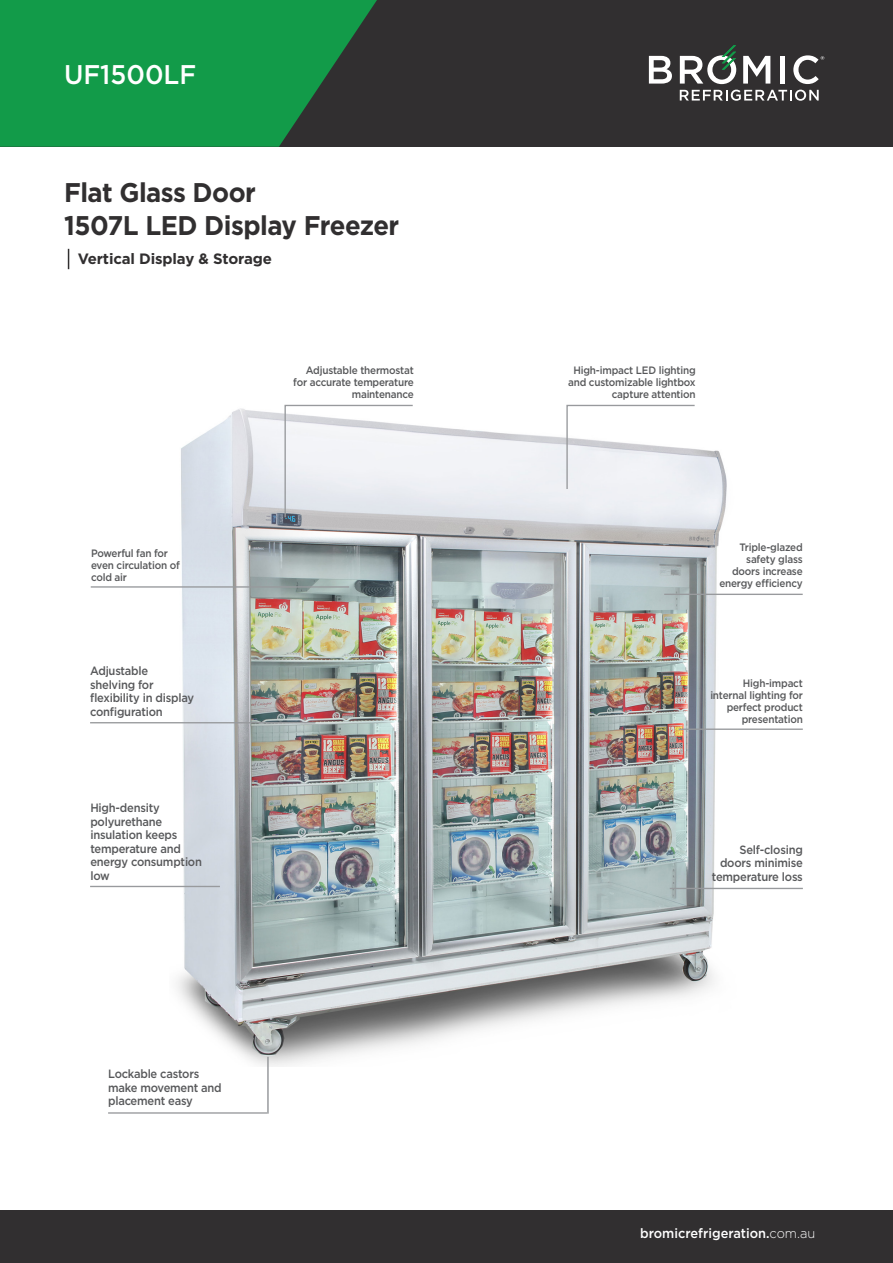
<style>
.page{position:relative;width:893px;height:1263px;background:#fff}
.page>*{position:absolute;margin:0;border:0;box-sizing:border-box;transform-origin:0 0}
.t1{font:700 27px "Gotham";letter-spacing:-.02em;color:#312f30;scale:.95 1}
.t2{font:500 27px "Gotham";color:#fff;scale:.95 1}
.t3{font:700 15px "Gotham";letter-spacing:-.01em;color:#312f30}
.t4{font:500 13.5px "Gotham";color:#fff;scale:.95 1}
.t5{font:500 12px/13.5px "Gotham";letter-spacing:-.02em;color:#57585a;scale:.93 1}
.t6{font:500 10.65px/12px "Gotham";letter-spacing:-.02em;color:#57585a;text-align:right;scale:.93 1}
.s1{font-weight:300}
</style>
<div class="page">
<div style="left:0;top:0;width:893px;height:147px;background:#312f30"></div>
<svg style="left:0;top:0;width:377px;height:147px;fill:#129b49"></svg>
<div style="left:0;top:1211px;width:893px;height:52px;background:#312f30"></div>
<img style="left:170px;top:408px;width:566px;height:658px">
<hr style="left:91px;top:586px;width:258px;height:2px;background:#989a9d">
<hr style="left:90px;top:722px;width:225px;height:1px;background:#989a9d">
<hr style="left:670px;top:888px;width:133px;height:1px;background:#989a9d">
<hr style="left:108px;top:1112px;width:159px;height:2px;background:#989a9d">
<hr style="left:267px;top:1057px;width:2px;height:57px;background:#989a9d">
<hr style="left:679px;top:728px;width:124px;height:2px;background:#989a9d">
<hr style="left:90px;top:886px;width:130px;height:1px;background:#989a9d">
<hr style="left:664px;top:594px;width:139px;height:1px;background:#989a9d">
<svg style="left:566px;top:404px;width:130px;height:86px"></svg>
<svg style="left:284px;top:404px;width:130px;height:115px"></svg>
<svg style="left:649px;top:56px;width:23px;height:28px"></svg>
<svg style="left:743px;top:56px;width:27px;height:28px"></svg>
<div style="left:780px;top:56px;width:5px;height:28px;background:#fff"></div>
<svg style="left:793px;top:55px;width:31px;height:29px"></svg>
<svg style="left:680px;top:45px;width:56px;height:39px"></svg>
<svg style="left:680px;top:90px;width:139px;height:11px"></svg>
<svg style="left:68px;top:249px;width:1px;height:20px"></svg>
<p class="t2" style="left:64px;top:57px;width:141px">UF1500LF</p>
<p class="t1" style="left:64px;top:175px;width:203px">Flat Glass Door</p>
<p class="t1" style="left:64px;top:208px;width:354px">1507L LED Display Freezer</p>
<p class="t3" style="left:78px;top:249px;width:196px">Vertical Display &amp; Storage</p>
<p class="t6" style="left:91px;top:547px;width:97px;text-align:left">Powerful fan for even circulation of cold air</p>
<p class="t5" style="left:90px;top:664px;width:113px">Adjustable shelving for flexibility in display configuration</p>
<p class="t5" style="left:90px;top:801px;width:122px">High-density polyurethane insulation keeps temperature and energy consumption low</p>
<p class="t6" style="left:293px;top:364px;width:131px">Adjustable thermostat for accurate temperature maintenance</p>
<p class="t5" style="left:108px;top:1067px;width:124px">Lockable castors make movement and placement easy</p>
<p class="t6" style="left:568px;top:364px;width:139px">High-impact LED lighting and customizable lightbox capture attention</p>
<p class="t6" style="left:719px;top:541px;width:91px">Triple-glazed safety glass doors increase energy efficiency</p>
<p class="t6" style="left:710px;top:677px;width:101px">High-impact internal lighting for perfect product presentation</p>
<p class="t5" style="left:712px;top:842px;width:99px;text-align:right">Self-closing doors minimise temperature loss</p>
<p class="t4" style="left:640px;top:1224px;width:186px">bromicrefrigeration.<span class="s1">com.au</span></p>
</div>
